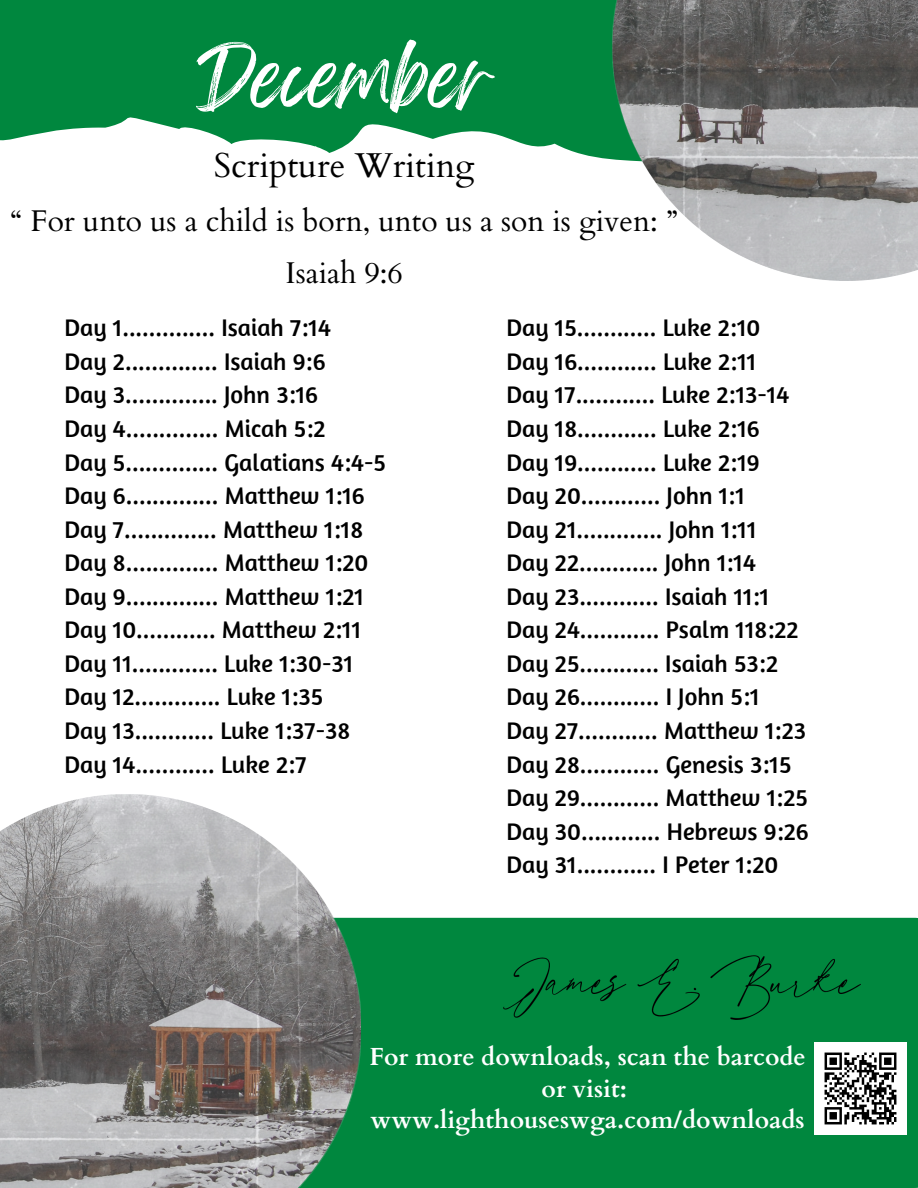
<style>
.page{position:relative;width:918px;height:1188px;background:#fff}
.page>*{position:absolute;margin:0;border:0;box-sizing:border-box;transform-origin:0 0}
.t1{font:70.5px "Feeling Passionate";color:#fff}
.t2{font:34.5px "Cardo";color:#000}
.t3{font:30px/51.8px "Cardo";color:#000;text-align:center}
.t4{font:700 24.75px/31.2px "Cardo";color:#fff;text-align:center}
.t5{font:24.6px "Amaranth";color:#000}
</style>
<div class="page">
<div style="left:361px;top:918px;width:557px;height:270px;background:#00873e"></div>
<img style="left:0;top:794px;width:361px;height:394px">
<img style="left:814px;top:1043px;width:92px;height:92px">
<img style="left:504px;top:956px;width:356px;height:64px">
<svg style="left:0;top:0;width:613px;height:160px;background:#26985a"></svg>
<img style="left:613px;top:0;width:305px;height:281px">
<p class="t1" style="left:195px;top:21px;width:299px">December</p>
<p class="t2" style="left:214px;top:143px;width:262px">Scripture Writing</p>
<p class="t3" style="left:11px;top:196px;width:668px">“ For unto us a child is born, unto us a son is given: ”<br>Isaiah 9:6</p>
<p class="t5" style="left:64px;top:312px;width:268px">Day 1.............. Isaiah 7:14</p>
<p class="t5" style="left:64px;top:346px;width:263px">Day 2.............. Isaiah 9:6</p>
<p class="t5" style="left:64px;top:379px;width:255px">Day 3.............. John 3:16</p>
<p class="t5" style="left:64px;top:413px;width:263px">Day 4.............. Micah 5:2</p>
<p class="t5" style="left:64px;top:447px;width:323px">Day 5.............. Galatians 4:4-5</p>
<p class="t5" style="left:64px;top:480px;width:302px">Day 6.............. Matthew 1:16</p>
<p class="t5" style="left:64px;top:514px;width:300px">Day 7.............. Matthew 1:18</p>
<p class="t5" style="left:64px;top:547px;width:306px">Day 8.............. Matthew 1:20</p>
<p class="t5" style="left:64px;top:581px;width:301px">Day 9.............. Matthew 1:21</p>
<p class="t5" style="left:64px;top:614px;width:298px">Day 10............ Matthew 2:11</p>
<p class="t5" style="left:64px;top:648px;width:290px">Day 11............. Luke 1:30-31</p>
<p class="t5" style="left:64px;top:681px;width:260px">Day 12............. Luke 1:35</p>
<p class="t5" style="left:64px;top:715px;width:287px">Day 13............ Luke 1:37-38</p>
<p class="t5" style="left:64px;top:749px;width:244px">Day 14............ Luke 2:7</p>
<p class="t5" style="left:506px;top:312px;width:255px">Day 15............ Luke 2:10</p>
<p class="t5" style="left:506px;top:346px;width:251px">Day 16............ Luke 2:11</p>
<p class="t5" style="left:506px;top:379px;width:284px">Day 17............ Luke 2:13-14</p>
<p class="t5" style="left:506px;top:413px;width:255px">Day 18............ Luke 2:16</p>
<p class="t5" style="left:506px;top:447px;width:255px">Day 19............ Luke 2:19</p>
<p class="t5" style="left:506px;top:480px;width:240px">Day 20............ John 1:1</p>
<p class="t5" style="left:506px;top:514px;width:252px">Day 21............. John 1:11</p>
<p class="t5" style="left:506px;top:547px;width:251px">Day 22............ John 1:14</p>
<p class="t5" style="left:506px;top:581px;width:264px">Day 23............ Isaiah 11:1</p>
<p class="t5" style="left:506px;top:614px;width:294px">Day 24............ Psalm 118:22</p>
<p class="t5" style="left:506px;top:648px;width:273px">Day 25............ Isaiah 53:2</p>
<p class="t5" style="left:506px;top:681px;width:255px">Day 26............ I John 5:1</p>
<p class="t5" style="left:506px;top:715px;width:301px">Day 27............ Matthew 1:23</p>
<p class="t5" style="left:506px;top:749px;width:287px">Day 28............ Genesis 3:15</p>
<p class="t5" style="left:506px;top:782px;width:303px">Day 29............ Matthew 1:25</p>
<p class="t5" style="left:506px;top:816px;width:304px">Day 30............ Hebrews 9:26</p>
<p class="t5" style="left:506px;top:849px;width:273px">Day 31............ I Peter 1:20</p>
<p class="t4" style="left:369px;top:1042px;width:438px">For more downloads, scan the barcode or visit: www.lighthouseswga.com/downloads</p>
</div>
